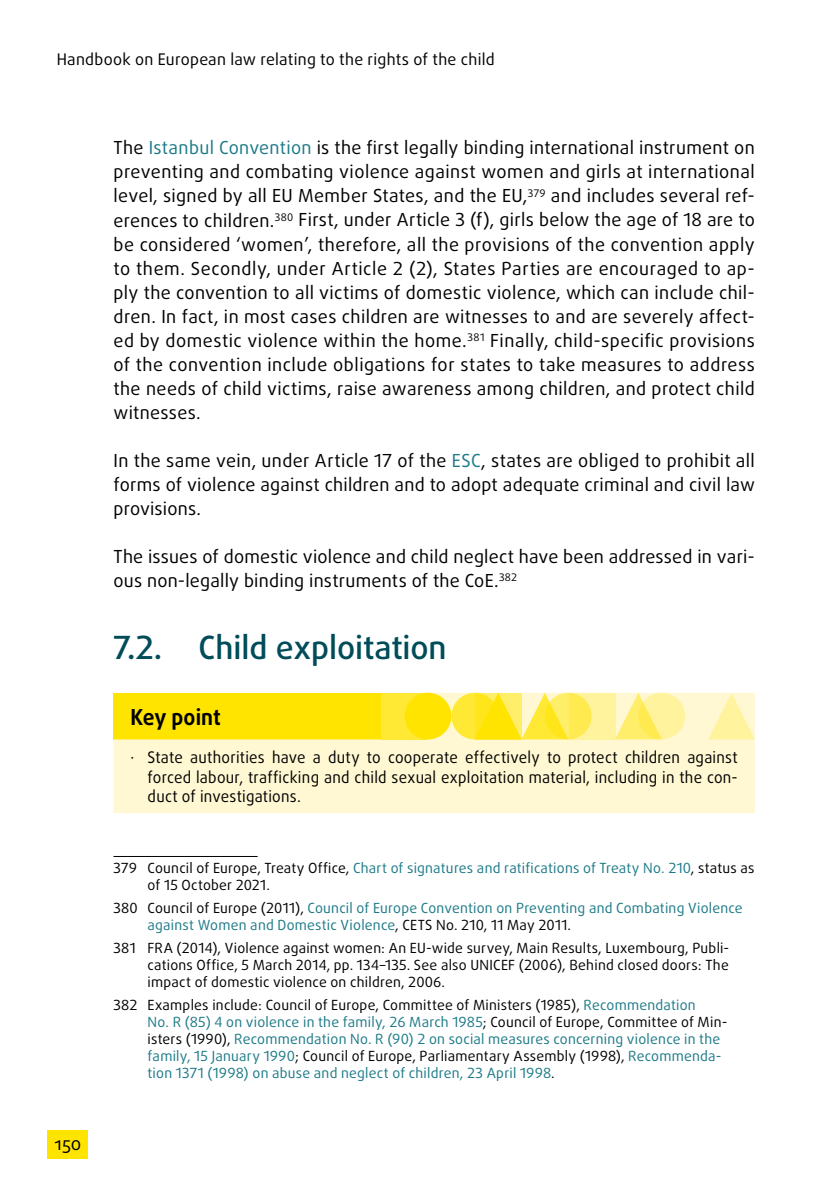
<style>
.page{position:relative;width:840px;height:1191px;background:#fff}
.page>*{position:absolute;margin:0;border:0;box-sizing:border-box;transform-origin:0 0}
.Title_02{font:32px "Daxline Pro Medium 2";color:#004c59}
.Key_points_title{font:22px "Daxline Pro Bold 2";color:#000;scale:.95 1}
.text{font:18px/24px "Daxline Pro Regular 2";letter-spacing:.015em;color:#000;text-align:justify}
.Key_points_text{font:16px/19.2px "Daxline Pro Regular 2";letter-spacing:.015em;color:#000;text-align:justify;scale:.95 1}
.t1{font:16px "Daxline Pro Regular 3";letter-spacing:.015em;color:#000}
.footnote{font:14px/17px "Daxline Pro Regular 2";letter-spacing:.02em;color:#1c7a87}
.footnote-2{font:14px/17px "Daxline Pro Regular 2";letter-spacing:.015em;color:#000}
.s1{color:#1c7a87}
.s2{color:#000}
</style>
<div class="page">
<div style="left:48px;top:1130px;width:40px;height:29px;background:#ffe400"></div>
<svg style="left:113px;top:692px;width:641px;height:121px;background:#fff3a8"></svg>
<div style="left:451px;top:692px;width:47px;height:47px;background:#ffe934;border-radius:50%"></div>
<div style="left:381px;top:692px;width:47px;height:47px;background:#ffe934"></div>
<svg style="left:615px;top:692px;width:41px;height:47px"></svg>
<svg style="left:707px;top:692px;width:47px;height:47px;background:#fff5ba"></svg>
<div style="left:404px;top:692px;width:47px;height:47px;background:#ffe400;border-radius:50%"></div>
<svg style="left:521px;top:692px;width:42px;height:47px"></svg>
<svg style="left:544px;top:692px;width:47px;height:47px"></svg>
<svg style="left:638px;top:692px;width:46px;height:47px;background:#fff18c"></svg>
<svg style="left:474px;top:692px;width:47px;height:47px;background:#ffe727"></svg>
<svg style="left:568px;top:692px;width:47px;height:47px;background:#fff081"></svg>
<hr style="left:113px;top:856px;width:144px;height:1px;background:#000">
<p class="t1" style="left:57px;top:49px;width:439px">Handbook on European law relating to the rights of the child</p>
<p class="text" style="left:113px;top:136px;width:642px">The <span class="s1">Istanbul Convention</span> is the first legally binding international instrument on preventing and combating violence against women and girls at international level, signed by all EU Member States, and the EU,<sup>379</sup> and includes several ref&shy;erences to children.<sup>380</sup> First, under Article 3 (f), girls below the age of 18 are to be considered ‘women’, therefore, all the provisions of the convention apply to them. Secondly, under Article 2 (2), States Parties are encouraged to ap&shy;ply the convention to all victims of domestic violence, which can include chil&shy;dren. In fact, in most cases children are witnesses to and are severely affect&shy;ed by domestic violence within the home.<sup>381</sup> Finally, child-specific provisions of the convention include obligations for states to take measures to address the needs of child victims, raise awareness among children, and protect child witnesses.</p>
<p class="text" style="left:113px;top:448px;width:642px">In the same vein, under Article 17 of the <span class="s1">ESC</span>, states are obliged to prohibit all forms of violence against children and to adopt adequate criminal and civil law provisions.</p>
<p class="text" style="left:113px;top:544px;width:642px">The issues of domestic violence and child neglect have been addressed in vari&shy;ous non-legally binding instruments of the CoE.<sup>382</sup></p>
<p class="Title_02" style="left:113px;top:626px;width:334px">7.2. Child exploitation</p>
<p class="Key_points_title" style="left:130px;top:702px;width:97px">Key point</p>
<p class="Key_points_text" style="left:147px;top:748px;width:622px;text-indent:-17px">· State authorities have a duty to cooperate effectively to protect children against forced labour, trafficking and child sexual exploitation material, including in the con&shy;duct of investigations.</p>
<p class="text" style="left:54px;top:1131px;width:28px">150</p>
<p class="footnote-2" style="left:147px;top:860px;width:608px;text-indent:-34px">379 Council of Europe, Treaty Office, <span class="s1">Chart of signatures and ratifications of Treaty No. 210</span>, status as of 15 October 2021.</p>
<p class="footnote" style="left:147px;top:899px;width:596px;text-indent:-34px"><span class="s2">380 Council of Europe (2011),</span> Council of Europe Convention on Preventing and Combating Violence against Women and Domestic Violence<span class="s2">, CETS No. 210, 11 May 2011.</span></p>
<p class="footnote-2" style="left:147px;top:939px;width:583px;text-align:justify;text-indent:-34px">381 FRA (2014), Violence against women: An EU-wide survey, Main Results, Luxembourg, Publi&shy;cations Office, 5 March 2014, pp. 134–135. See also UNICEF (2006), Behind closed doors: The impact of domestic violence on children, 2006.</p>
<p class="footnote" style="left:147px;top:996px;width:581px;text-indent:-34px"><span class="s2">382 Examples include: Council of Europe, Committee of Ministers (1985),</span> Recommendation<br>No. R (85) 4 on violence in the family, 26 March 1985<span class="s2">; Council of Europe, Committee of Min&shy;isters (1990),</span> Recommendation No. R (90) 2 on social measures concerning violence in the family, 15 January 1990<span class="s2">; Council of Europe, Parliamentary Assembly (1998),</span> Recommenda&shy;tion 1371 (1998) on abuse and neglect of children, 23 April 1998<span class="s2">.</span></p>
</div>
